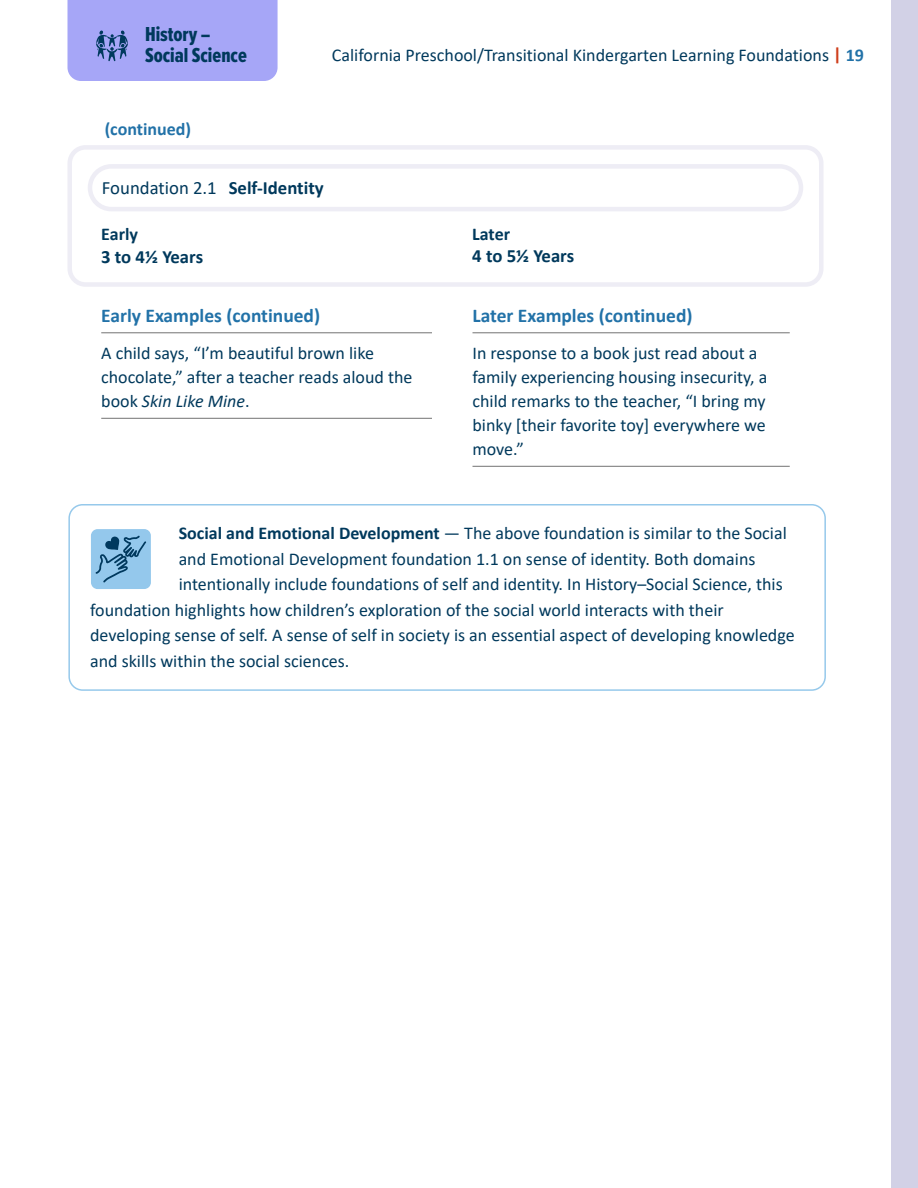
<style>
.page{position:relative;width:918px;height:1188px;background:#fff}
.page>*{position:absolute;margin:0;border:0;box-sizing:border-box;transform-origin:0 0}
.t1{font:21px/21px "Proxima Nova Ex Cn Extrabld";color:#00395c}
.t2{font:700 19.5px "Calibri";color:#2272a8}
.t3{font:18.75px "Calibri";color:#00395c}
.t4{font:700 18.75px "Calibri";letter-spacing:-.005em;color:#00395c}
.t5{font:18px/24px "Calibri";color:#00395c}
.t6{font:700 18px "Calibri";color:#2272a8}
.t7{font:700 18px "Calibri";color:#00395c}
.s1{font-weight:700;color:#cf3f1c}
.s2{font-weight:700;color:#2272a8}
.s3{font-weight:700}
.s4{font-style:italic}
</style>
<div class="page">
<div style="left:68px;top:0;width:210px;height:81px;background:#a6a6f7"></div>
<div style="left:891px;top:0;width:27px;height:1188px;background:#d2d1e6"></div>
<div style="left:68px;top:145px;width:756px;height:142px;border:4px solid #eeedf5;border-radius:16px"></div>
<div style="left:88px;top:164px;width:715px;height:47px;border:4px solid #eeedf5;border-radius:21px"></div>
<hr style="left:101px;top:332px;width:331px;height:1px;background:#737373">
<hr style="left:101px;top:418px;width:331px;height:1px;background:#737373">
<hr style="left:472px;top:332px;width:318px;height:1px;background:#737373">
<hr style="left:472px;top:466px;width:318px;height:1px;background:#737373">
<div style="left:91px;top:529px;width:60px;height:60px;background:#94c8ec;border-radius:7px"></div>
<svg style="left:96px;top:536px;width:50px;height:46px"></svg>
<div style="left:68px;top:504px;width:758px;height:187px;border:2px solid #96c9eb;border-radius:14px"></div>
<p class="t1" style="left:145px;top:23px;width:103px">History –<br>Social Science</p>
<p class="t5" style="left:332px;top:42px;width:534px">California Preschool/Transitional Kindergarten Learning Foundations <span class="s1">|</span> <span class="s2">19</span></p>
<p class="t6" style="left:105px;top:118px;width:88px">(continued)</p>
<p class="t3" style="left:102px;top:175px;width:223px">Foundation 2.1 <span class="s3">Self-Identity</span></p>
<p class="t7" style="left:101px;top:223px;width:38px">Early</p>
<p class="t4" style="left:101px;top:245px;width:103px">3 to 4½ Years</p>
<p class="t7" style="left:472px;top:222px;width:39px">Later</p>
<p class="t4" style="left:472px;top:244px;width:103px">4 to 5½ Years</p>
<p class="t2" style="left:101px;top:303px;width:220px">Early Examples (continued)</p>
<p class="t5" style="left:101px;top:341px;width:313px">A child says, “I’m beautiful brown like chocolate,” after a teacher reads aloud the book <span class="s4">Skin Like Mine</span>.</p>
<p class="t2" style="left:472px;top:303px;width:222px">Later Examples (continued)</p>
<p class="t5" style="left:472px;top:341px;width:296px">In response to a book just read about a family experiencing housing insecurity, a child remarks to the teacher, “I bring my binky [their favorite toy] everywhere we move.”</p>
<p class="t5" style="left:179px;top:521px;width:610px"><span class="s3">Social and Emotional Development</span> — The above foundation is similar to the Social</p>
<p class="t5" style="left:179px;top:546px;width:578px">and Emotional Development foundation 1.1 on sense of identity. Both domains</p>
<p class="t5" style="left:179px;top:572px;width:606px">intentionally include foundations of self and identity. In History–Social Science, this</p>
<p class="t5" style="left:90px;top:597px;width:635px">foundation highlights how children’s exploration of the social world interacts with their</p>
<p class="t5" style="left:90px;top:623px;width:706px">developing sense of self. A sense of self in society is an essential aspect of developing knowledge</p>
<p class="t5" style="left:90px;top:648px;width:261px">and skills within the social sciences.</p>
</div>
